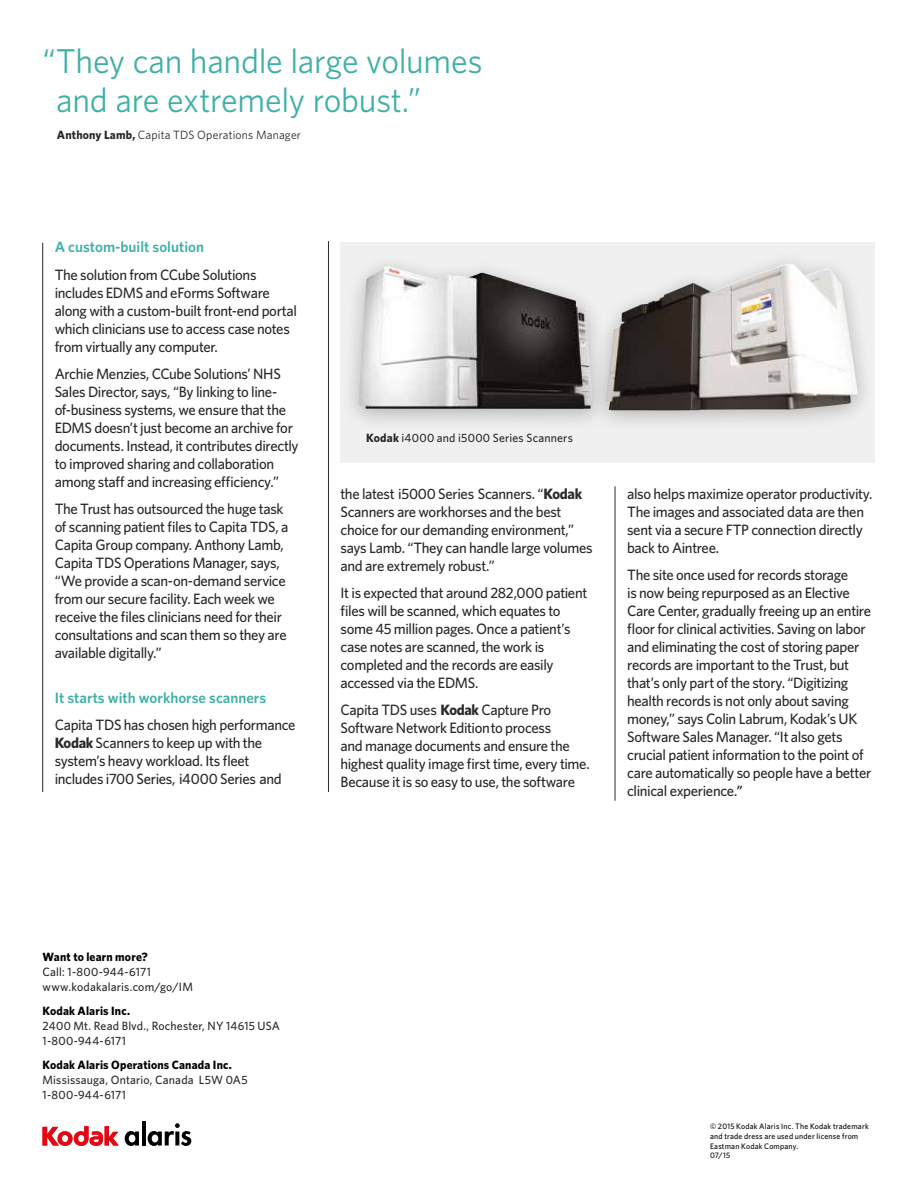
<style>
.page{position:relative;width:918px;height:1188px;background:#fff}
.page>*{position:absolute;margin:0;border:0;box-sizing:border-box;transform-origin:0 0}
.t1{font:34.5px/39px "Whitney";letter-spacing:-.01em;color:#3fb0a8}
.t2{font:500 15px/18px "Whitney";letter-spacing:-.025em;color:#282827}
.t3{font:600 15px "Whitney";color:#3fb0a8}
.t4{font:500 12px/15px "Whitney";letter-spacing:.015em;color:#282827}
.t5{font:700 12px "Whitney";letter-spacing:.015em;color:#000}
.t6{font:12px "Whitney";letter-spacing:.015em;color:#282827}
.t7{font:500 7.95px/9.8px "Whitney";letter-spacing:.025em;color:#000}
.s1{font-weight:700}
.s2{font-family:"Calibri";font-weight:400;color:#000}
</style>
<div class="page">
<svg style="left:43px;top:1126px;width:76px;height:20px"></svg>
<svg style="left:125px;top:1131px;width:14px;height:15px"></svg>
<hr style="left:142px;top:1121px;width:4px;height:25px;background:#000">
<svg style="left:148px;top:1123px;width:43px;height:23px"></svg>
<hr style="left:42px;top:243px;width:1px;height:549px;background:#282827">
<hr style="left:328px;top:241px;width:1px;height:551px;background:#282827">
<hr style="left:615px;top:486px;width:1px;height:315px;background:#282827">
<div style="left:340px;top:243px;width:535px;height:220px;background:#f0f0f0"></div>
<div style="left:340px;top:253px;width:271px;height:179px;background:#000;opacity:.25"></div>
<img style="left:357px;top:266px;width:231px;height:143px">
<div style="left:588px;top:250px;width:287px;height:183px;background:#000;opacity:.25"></div>
<img style="left:605px;top:264px;width:253px;height:146px">
<h1 class="t1" style="left:56px;top:40px;width:428px;text-indent:-14px">“They can handle large volumes and are extremely robust.”</h1>
<p class="t6" style="left:57px;top:126px;width:246px"><span class="s1">Anthony Lamb,</span> Capita TDS Operations Manager</p>
<p class="t3" style="left:55px;top:237px;width:151px">A custom-built solution</p>
<p class="t2" style="left:55px;top:265px;width:244px">The solution from CCube Solutions includes EDMS and eForms Software along with a custom-built front-end portal which clinicians use to access case notes from virtually any computer.</p>
<p class="t2" style="left:55px;top:364px;width:246px">Archie Menzies, CCube Solutions’ NHS Sales Director, says, “By linking to line&shy;of-business systems, we ensure that the EDMS doesn’t just become an archive for documents. Instead, it contributes directly to improved sharing and collaboration among staff and increasing efficiency.”</p>
<p class="t2" style="left:55px;top:499px;width:235px">The Trust has outsourced the huge task of scanning patient files to Capita TDS, a Capita Group company. Anthony Lamb, Capita TDS Operations Manager, says, “We provide a scan-on-demand service from our secure facility. Each week we receive the files clinicians need for their consultations and scan them so they are available digitally.”</p>
<p class="t3" style="left:55px;top:687px;width:213px">It starts with workhorse scanners</p>
<p class="t2" style="left:55px;top:715px;width:242px">Capita TDS has chosen high performance <span class="s1">Kodak</span> Scanners to keep up with the system’s heavy workload. Its fleet includes i700 Series, i4000 Series and</p>
<p class="t4" style="left:366px;top:430px;width:208px"><span class="s1">Kodak</span> i4000 and i5000 Series Scanners</p>
<p class="t2" style="left:340px;top:484px;width:254px">the latest i5000 Series Scanners. “<span class="s1">Kodak </span>Scanners are workhorses and the best choice for our demanding environment,” says Lamb. “They can handle large volumes and are extremely robust.”</p>
<p class="t2" style="left:341px;top:583px;width:248px">It is expected that around 282,000 patient files will be scanned, which equates to some 45 million pages. Once a patient’s case notes are scanned, the work is completed and the records are easily accessed via the EDMS.</p>
<p class="t2" style="left:341px;top:700px;width:251px">Capita TDS uses <span class="s1">Kodak</span> Capture Pro Software Network Edition to process<br>and manage documents and ensure the highest quality image first time, every time.<br>Because it is so easy to use, the software</p>
<p class="t2" style="left:627px;top:484px;width:247px">also helps maximize operator productivity.<br>The images and associated data are then sent via a secure FTP connection directly back to Aintree.</p>
<p class="t2" style="left:627px;top:565px;width:246px">The site once used for records storage<br>is now being repurposed as an Elective Care Center, gradually freeing up an entire floor for clinical activities. Saving on labor and eliminating the cost of storing paper records are important to the Trust, but that’s only part of the story. “Digitizing health records is not only about saving money,” says Colin Labrum, Kodak’s UK Software Sales Manager. “It also gets crucial patient information to the point of care automatically so people have a better clinical experience.<span class="s2">”</span></p>
<p class="t5" style="left:43px;top:948px;width:107px">Want to learn more?</p>
<p class="t4" style="left:43px;top:964px;width:152px">Call: 1-800-944-6171 www.kodakalaris.com/go/IM</p>
<p class="t5" style="left:43px;top:1002px;width:89px">Kodak Alaris Inc.</p>
<p class="t4" style="left:43px;top:1018px;width:239px">2400 Mt. Read Blvd., Rochester, NY 14615 USA<br>1-800-944-6171</p>
<p class="t5" style="left:43px;top:1056px;width:191px">Kodak Alaris Operations Canada Inc.</p>
<p class="t4" style="left:43px;top:1072px;width:207px">Mississauga, Ontario, Canada L5W 0A5<br>1-800-944-6171</p>
<p class="t7" style="left:710px;top:1121px;width:160px">© 2015 Kodak Alaris Inc. The Kodak trademark and trade dress are used under license from<br>Eastman Kodak Company.<br>07/15</p>
</div>
